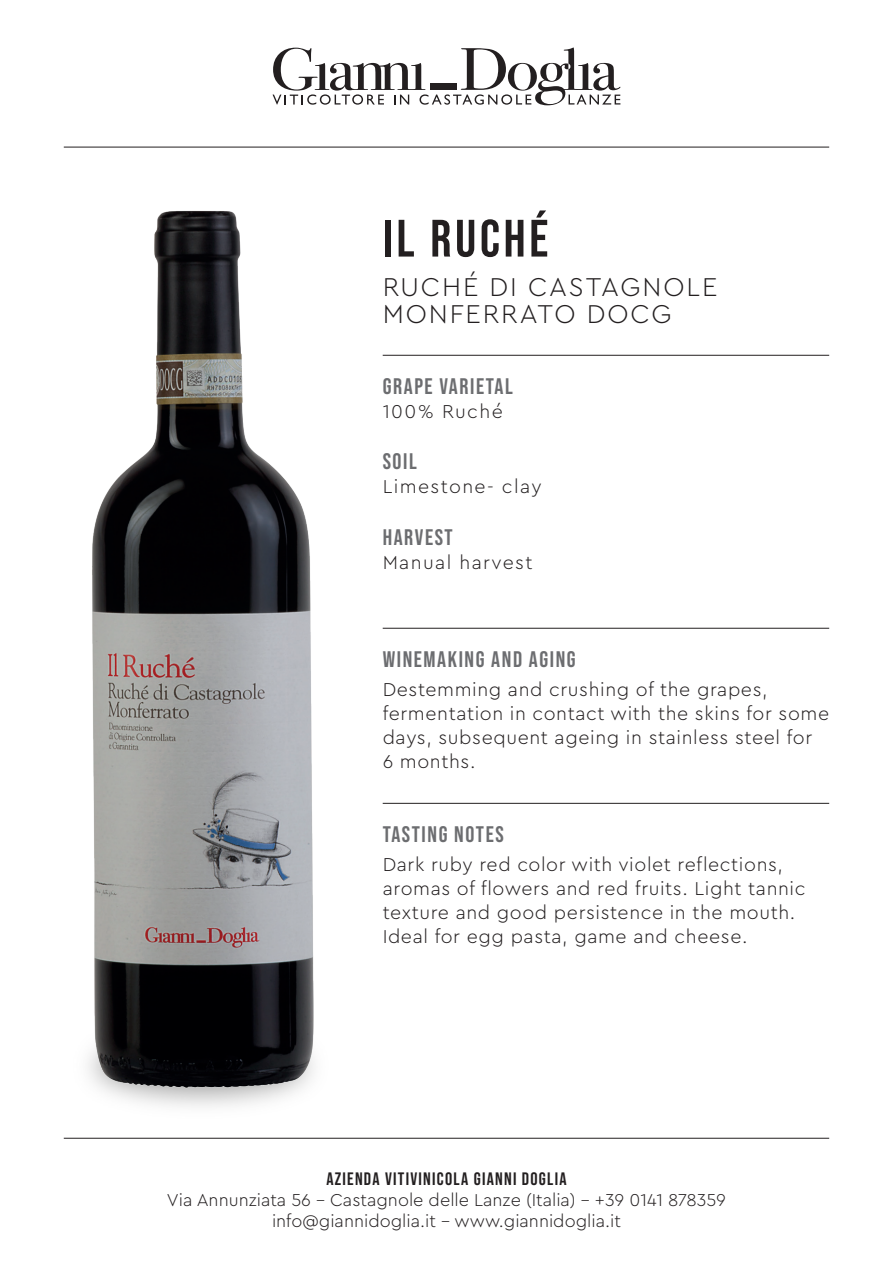
<style>
.page{position:relative;width:893px;height:1263px;background:#fff}
.page>*{position:absolute;margin:0;border:0;box-sizing:border-box;transform-origin:0 0}
.t1{font:700 52.5px "Bebas Neue Pro";letter-spacing:.07em;color:#231f20}
.t2{font:300 27px/27px "Cera Pro";letter-spacing:.07em;color:#231f20}
.t3{font:700 22.5px "Bebas Neue Pro";letter-spacing:.07em;color:#6c6d70}
.t4{font:300 19.5px/24px "Cera Pro";letter-spacing:.03em;color:#231f20}
.t5{font:300 19.5px "Cera Pro";letter-spacing:.07em;color:#231f20}
.t6{font:300 18px/21px "Cera Pro";color:#231f20;text-align:center}
.t7{font:700 18px "Bebas Neue Pro";letter-spacing:.07em;color:#231f20}
</style>
<div class="page">
<svg style="left:273px;top:47px;width:347px;height:58px"></svg>
<hr style="left:64px;top:147px;width:765px;height:1px;background:#231f20">
<hr style="left:64px;top:1138px;width:765px;height:1px;background:#231f20">
<hr style="left:383px;top:355px;width:446px;height:1px;background:#231f20">
<hr style="left:383px;top:628px;width:446px;height:1px;background:#231f20">
<hr style="left:383px;top:803px;width:446px;height:1px;background:#231f20">
<img style="left:63px;top:1099px;width:288px;height:40px">
<img style="left:88px;top:210px;width:226px;height:889px">
<p class="t1" style="left:383px;top:208px;width:167px">IL RUCHÉ</p>
<p class="t2" style="left:383px;top:272px;width:336px">RUCHÉ DI CASTAGNOLE<br>MONFERRATO DOCG</p>
<p class="t3" style="left:383px;top:373px;width:132px">GRAPE VARIETAL</p>
<p class="t5" style="left:383px;top:398px;width:122px">100% Ruché</p>
<p class="t3" style="left:383px;top:449px;width:36px">SOIL</p>
<p class="t5" style="left:383px;top:474px;width:161px">Limestone- clay</p>
<p class="t3" style="left:383px;top:524px;width:72px">HARVEST</p>
<p class="t5" style="left:383px;top:549px;width:151px">Manual harvest</p>
<p class="t3" style="left:383px;top:647px;width:195px">WINEMAKING AND AGING</p>
<p class="t4" style="left:383px;top:676px;width:448px">Destemming and crushing of the grapes, fermentation in contact with the skins for some days, subsequent ageing in stainless steel for<br>6 months.</p>
<p class="t3" style="left:383px;top:822px;width:123px">TASTING NOTES</p>
<p class="t4" style="left:383px;top:851px;width:424px">Dark ruby red color with violet reflections, aromas of flowers and red fruits. Light tannic texture and good persistence in the mouth.<br>Ideal for egg pasta, game and cheese.</p>
<p class="t7" style="left:326px;top:1168px;width:242px">AZIENDA VITIVINICOLA GIANNI DOGLIA</p>
<p class="t6" style="left:167px;top:1188px;width:560px">Via Annunziata 56 - Castagnole delle Lanze (Italia) - +39 0141 878359 info@giannidoglia.it - www.giannidoglia.it</p>
</div>
